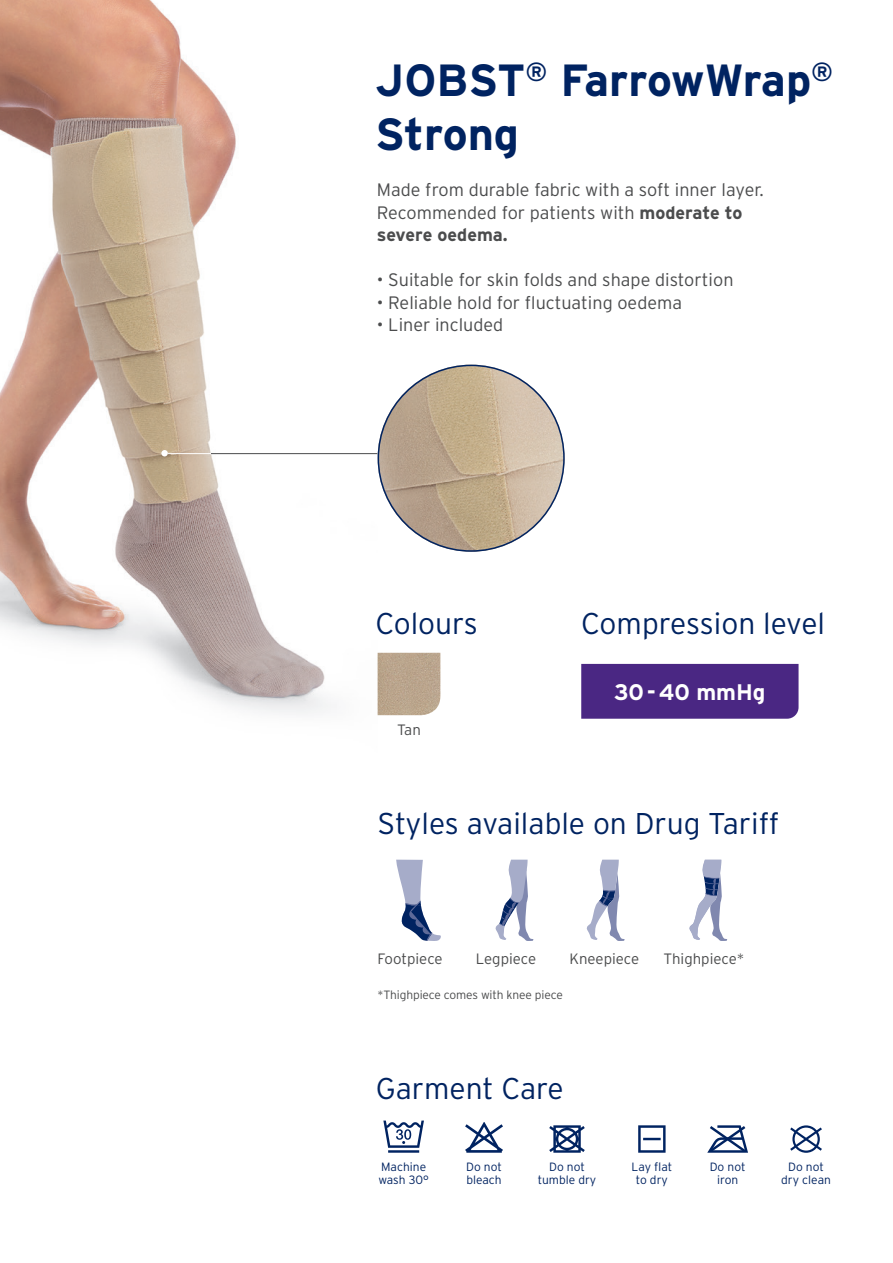
<style>
.page{position:relative;width:893px;height:1263px;background:#fff}
.page>*{position:absolute;margin:0;border:0;box-sizing:border-box;transform-origin:0 0}
.t1{font:700 45px/54px "Interstate";color:#002361}
.t2{font:300 30px "Interstate";color:#002361}
.t3{font:700 22.5px "Interstate";color:#fff}
.t4{font:300 18px/22.5px "Interstate";color:#4b4c4d}
.t5{font:300 15px "Interstate";color:#4b4c4d}
.t6{font:300 12px/13.5px "Interstate";color:#002361;text-align:center}
.t7{font:300 12px "Interstate";letter-spacing:-.01em;color:#4b4c4d}
.s1{font-weight:700}
</style>
<div class="page">
<img style="left:0;top:0;width:378px;height:716px">
<img style="left:378px;top:365px;width:187px;height:187px;border-radius:94px">
<hr style="left:168px;top:453px;width:45px;height:1px;background:#fff">
<div style="left:161px;top:450px;width:7px;height:6px;background:#fff;border-radius:50%"></div>
<hr style="left:211px;top:453px;width:166px;height:1px;background:#4b4c4d">
<img style="left:378px;top:653px;width:62px;height:62px">
<div style="left:581px;top:664px;width:217px;height:55px;background:#4a2783"></div>
<svg style="left:549px;top:1125px;width:36px;height:28px"></svg>
<svg style="left:638px;top:1125px;width:28px;height:28px"></svg>
<svg style="left:707px;top:1125px;width:41px;height:28px"></svg>
<svg style="left:790px;top:1125px;width:32px;height:28px"></svg>
<svg style="left:383px;top:1120px;width:41px;height:33px"></svg>
<svg style="left:465px;top:1122px;width:38px;height:31px"></svg>
<svg style="left:587px;top:860px;width:38px;height:81px"></svg>
<svg style="left:496px;top:860px;width:37px;height:81px"></svg>
<svg style="left:689px;top:860px;width:38px;height:81px"></svg>
<svg style="left:396px;top:860px;width:45px;height:81px"></svg>
<p class="t1" style="left:375px;top:53px;width:460px">JOBST<sup>®</sup> FarrowWrap<sup>®<br></sup>Strong</p>
<p class="t4" style="left:377px;top:178px;width:388px">Made from durable fabric with a soft inner layer.<br>Recommended for patients with <span class="s1">moderate to severe oedema.</span></p>
<p class="t4" style="left:377px;top:268px;width:358px">• Suitable for skin folds and shape distortion</p>
<p class="t4" style="left:377px;top:291px;width:307px">• Reliable hold for fluctuating oedema</p>
<p class="t4" style="left:377px;top:313px;width:128px">• Liner included</p>
<p class="t2" style="left:375px;top:606px;width:104px">Colours</p>
<p class="t5" style="left:397px;top:721px;width:25px">Tan</p>
<p class="t2" style="left:581px;top:606px;width:245px">Compression level</p>
<p class="t3" style="left:614px;top:679px;width:153px">30-40 mmHg</p>
<p class="t2" style="left:378px;top:807px;width:403px">Styles available on Drug Tariff</p>
<p class="t5" style="left:378px;top:950px;width:67px">Footpiece</p>
<p class="t5" style="left:476px;top:950px;width:62px">Legpiece</p>
<p class="t5" style="left:569px;top:950px;width:71px">Kneepiece</p>
<p class="t5" style="left:663px;top:950px;width:82px">Thighpiece*</p>
<p class="t7" style="left:378px;top:988px;width:187px">*Thighpiece comes with knee piece</p>
<p class="t2" style="left:376px;top:1072px;width:189px">Garment Care</p>
<p class="t6" style="left:381px;top:1160px;width:46px">Machine</p>
<p class="t6" style="left:378px;top:1173px;width:52px">wash 30°</p>
<p class="t6" style="left:466px;top:1160px;width:37px">Do not</p>
<p class="t6" style="left:466px;top:1173px;width:37px">bleach</p>
<p class="t6" style="left:549px;top:1160px;width:37px">Do not</p>
<p class="t6" style="left:538px;top:1173px;width:60px">tumble dry</p>
<p class="t6" style="left:631px;top:1160px;width:42px">Lay flat to dry</p>
<p class="t6" style="left:710px;top:1160px;width:37px">Do not iron</p>
<p class="t6" style="left:788px;top:1160px;width:37px">Do not</p>
<p class="t6" style="left:781px;top:1173px;width:51px">dry clean</p>
</div>
